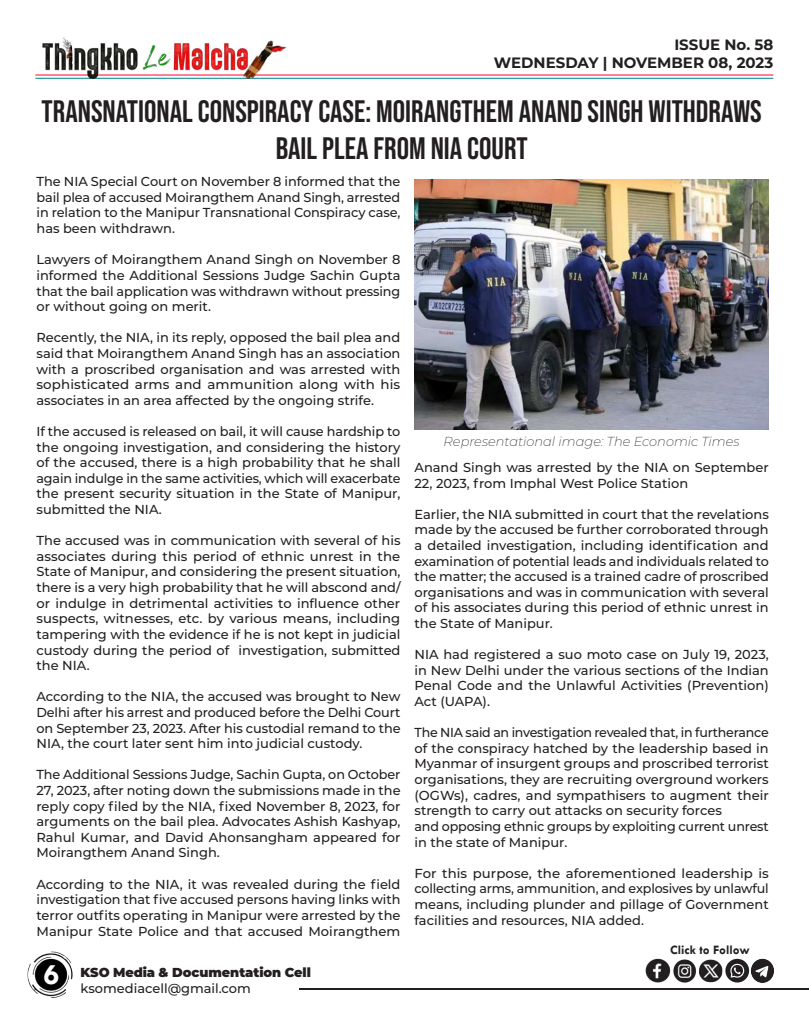
<style>
.page{position:relative;width:810px;height:1013px;background:#fff}
.page>*{position:absolute;margin:0;border:0;box-sizing:border-box;transform-origin:0 0}
.t1{font:31px/37.2px "Bebas Neue";color:#231f20;text-align:center}
.t2{font:700 30px "Tw Cen";color:#fff}
.t3{font:700 15px/18px "Montserrat";color:#231f20;text-align:right}
.t4{font:500 13px/15.6px "Montserrat";color:#231f20;text-align:justify}
.t5{font:italic 200 13px "Montserrat";color:#231f20}
.t6{font:900 13px "Montserrat";letter-spacing:-.005em;color:#231f20}
.t7{font:700 13px "Tw Cen";color:#231f20}
</style>
<div class="page">
<hr style="left:299px;top:988px;width:509px;height:1px;background:#231f20">
<img style="left:27px;top:951px;width:46px;height:47px">
<hr style="left:35px;top:74px;width:738px;height:1px;background:#ff002d">
<hr style="left:35px;top:78px;width:738px;height:1px;background:#00848b">
<img style="left:35px;top:37px;width:254px;height:42px">
<img style="left:645px;top:958px;width:129px;height:25px">
<img style="left:414px;top:179px;width:355px;height:250px">
<p class="t3" style="left:494px;top:35px;width:281px">ISSUE No. 58<br>WEDNESDAY | NOVEMBER 08, 2023</p>
<h1 class="t1" style="left:42px;top:93px;width:722px">TRANSNATIONAL CONSPIRACY CASE: MOIRANGTHEM ANAND SINGH WITHDRAWS<br>BAIL PLEA FROM NIA COURT</h1>
<p class="t4" style="left:36px;top:173px;width:366px">The NIA Special Court on November 8 informed that the bail plea of accused Moirangthem Anand Singh, arrested in relation to the Manipur Transnational Conspiracy case, has been withdrawn.</p>
<p class="t4" style="left:36px;top:251px;width:365px">Lawyers of Moirangthem Anand Singh on November 8 informed the Additional Sessions Judge Sachin Gupta that the bail application was withdrawn without pressing or without going on merit.</p>
<p class="t4" style="left:36px;top:329px;width:365px">Recently, the NIA, in its reply, opposed the bail plea and said that Moirangthem Anand Singh has an association with a proscribed organisation and was arrested with sophisticated arms and ammunition along with his associates in an area affected by the ongoing strife.</p>
<p class="t4" style="left:36px;top:423px;width:365px">If the accused is released on bail, it will cause hardship to the ongoing investigation, and considering the history of the accused, there is a high probability that he shall again indulge in the same activities, which will exacerbate the present security situation in the State of Manipur, submitted the NIA.</p>
<p class="t4" style="left:36px;top:532px;width:366px">The accused was in communication with several of his associates during this period of ethnic unrest in the State of Manipur, and considering the present situation, there is a very high probability that he will abscond and/ or indulge in detrimental activities to influence other suspects, witnesses, etc. by various means, including tampering with the evidence if he is not kept in judicial custody during the period of investigation, submitted the NIA.</p>
<p class="t4" style="left:36px;top:688px;width:366px">According to the NIA, the accused was brought to New Delhi after his arrest and produced before the Delhi Court on September 23, 2023. After his custodial remand to the NIA, the court later sent him into judicial custody.</p>
<p class="t4" style="left:36px;top:766px;width:366px">The Additional Sessions Judge, Sachin Gupta, on October 27, 2023, after noting down the submissions made in the reply copy filed by the NIA, fixed November 8, 2023, for arguments on the bail plea. Advocates Ashish Kashyap, Rahul Kumar, and David Ahonsangham appeared for Moirangthem Anand Singh.</p>
<p class="t4" style="left:36px;top:875px;width:366px">According to the NIA, it was revealed during the field investigation that five accused persons having links with terror outfits operating in Manipur were arrested by the Manipur State Police and that accused Moirangthem</p>
<p class="t5" style="left:444px;top:432px;width:297px">Representational image: The Economic Times</p>
<p class="t4" style="left:414px;top:459px;width:356px">Anand Singh was arrested by the NIA on September<br>22, 2023, from Imphal West Police Station</p>
<p class="t4" style="left:414px;top:505px;width:356px">Earlier, the NIA submitted in court that the revelations made by the accused be further corroborated through a detailed investigation, including identification and examination of potential leads and individuals related to the matter; the accused is a trained cadre of proscribed organisations and was in communication with several of his associates during this period of ethnic unrest in the State of Manipur.</p>
<p class="t4" style="left:414px;top:646px;width:356px">NIA had registered a suo moto case on July 19, 2023, in New Delhi under the various sections of the Indian Penal Code and the Unlawful Activities (Prevention)<br>Act (UAPA).</p>
<p class="t4" style="left:414px;top:724px;width:356px;text-align:left">The NIA said an investigation revealed that, in furtherance of the conspiracy hatched by the leadership based in Myanmar of insurgent groups and proscribed terrorist organisations, they are recruiting overground workers (OGWs), cadres, and sympathisers to augment their strength to carry out attacks on security forces<br>and opposing ethnic groups by exploiting current unrest in the state of Manipur.</p>
<p class="t4" style="left:414px;top:864px;width:356px">For this purpose, the aforementioned leadership is collecting arms, ammunition, and explosives by unlawful means, including plunder and pillage of Government facilities and resources, NIA added.</p>
<h2 class="t2" style="left:43px;top:956px;width:17px">6</h2>
<p class="t6" style="left:81px;top:962px;width:232px">KSO Media &amp; Documentation Cell</p>
<p class="t4" style="left:81px;top:979px;width:172px">ksomediacell@gmail.com</p>
<p class="t7" style="left:670px;top:942px;width:81px">Click to Follow</p>
</div>
